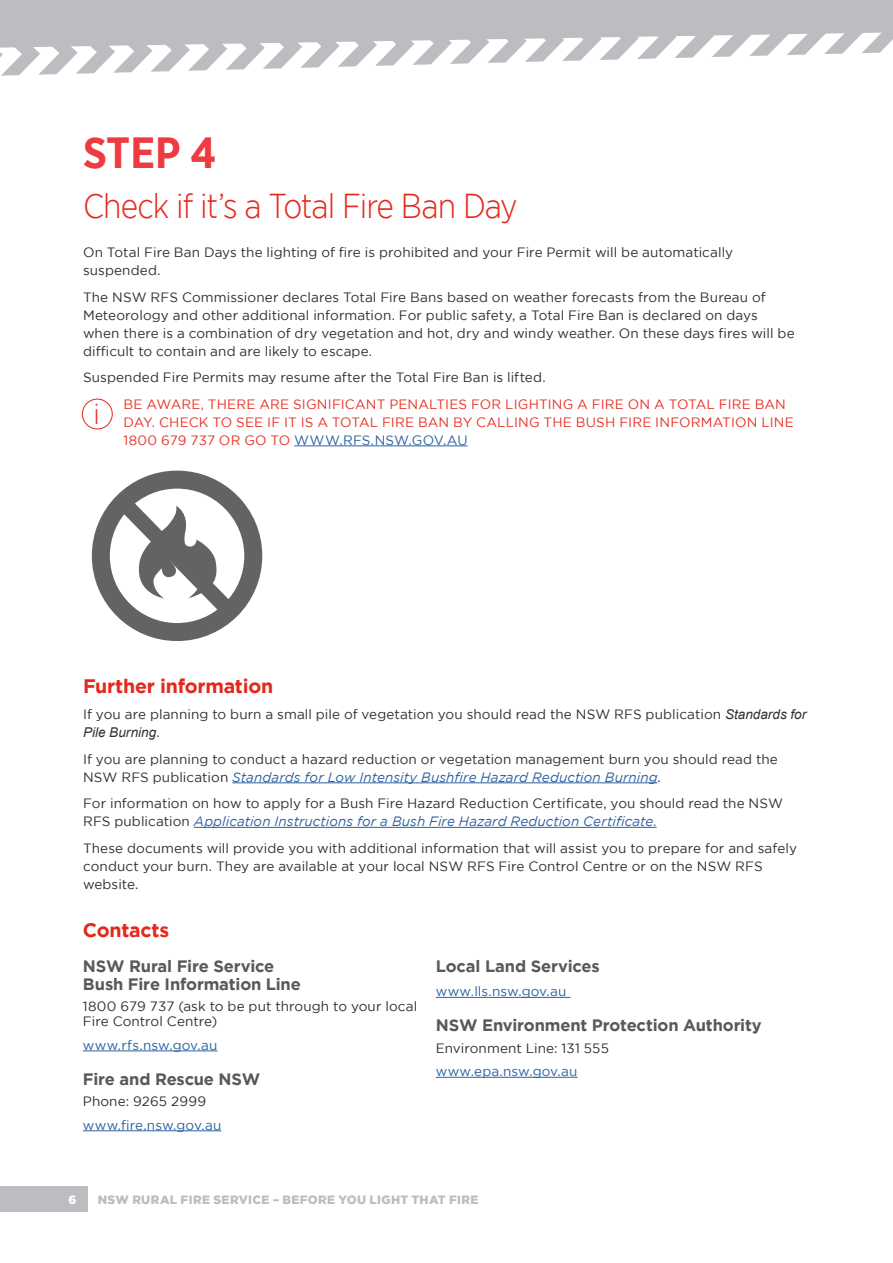
<style>
.page{position:relative;width:893px;height:1263px;background:#fff}
.page>*{position:absolute;margin:0;border:0;box-sizing:border-box;transform-origin:0 0}
.STEP{font:700 43.5px "Gotham Narrow";color:#ee3a41}
.Step_Head{font:300 34.5px "Gotham Narrow";letter-spacing:-.035em;color:#e5281b}
.Step_Head-2{font:300 28.65px "Gotham Narrow";color:#e5281b}
._01_Heading_2{font:700 19.5px "Gotham";letter-spacing:-.015em;color:#e5281b}
._01_Heading_3{font:700 16.5px/18px "Gotham";letter-spacing:-.01em;color:#575a5b}
._02_Body{font:13.5px/18px "Gotham";letter-spacing:.005em;color:#312f30}
.info{font:13.5px/18px "Gotham";letter-spacing:.01em;color:#e63327}
._02_Body-2{font:13.5px "Gotham";letter-spacing:.01em;color:#2b62a1}
.t1{font:900 12px "Gotham";letter-spacing:.03em;color:#bcbdc0}
.t2{font:900 12px "Gotham";color:#fff}
.s1{color:#2b62a1}
.s2{font-family:"Arial";font-style:italic}
.s3{font-style:italic;color:#2b62a1}
</style>
<div class="page">
<hr style="left:294px;top:445px;width:174px;height:1px;background:#2b62a1">
<hr style="left:232px;top:782px;width:425px;height:1px;background:#2b62a1">
<hr style="left:194px;top:827px;width:463px;height:1px;background:#2b62a1">
<hr style="left:83px;top:1050px;width:135px;height:1px;background:#2b62a1">
<hr style="left:83px;top:1130px;width:138px;height:1px;background:#2b62a1">
<hr style="left:436px;top:997px;width:134px;height:1px;background:#2b62a1">
<hr style="left:436px;top:1077px;width:142px;height:1px;background:#2b62a1">
<div style="left:82px;top:399px;width:31px;height:30px;border:1px solid #e5281b;border-radius:50%"></div>
<div style="left:92px;top:471px;width:170px;height:170px;border:18px solid #231f20;border-radius:50%"></div>
<svg style="left:118px;top:496px;width:117px;height:122px"></svg>
<div style="left:0;top:1186px;width:87px;height:26px;background:#bcbdc0"></div>
<svg style="left:0;top:0;width:893px;height:76px"></svg>
<p class="STEP" style="left:83px;top:125px;width:135px">STEP 4</p>
<p class="Step_Head" style="left:83px;top:185px;width:436px">Check if it’s a Total Fire Ban Day</p>
<p class="_02_Body" style="left:83px;top:243px;width:652px">On Total Fire Ban Days the lighting of fire is prohibited and your Fire Permit will be automatically suspended.</p>
<p class="_02_Body" style="left:83px;top:288px;width:713px">The NSW RFS Commissioner declares Total Fire Bans based on weather forecasts from the Bureau of Meteorology and other additional information. For public safety, a Total Fire Ban is declared on days when there is a combination of dry vegetation and hot, dry and windy weather. On these days fires will be difficult to contain and are likely to escape.</p>
<p class="_02_Body" style="left:83px;top:368px;width:464px">Suspended Fire Permits may resume after the Total Fire Ban is lifted.</p>
<p class="info" style="left:124px;top:395px;width:672px">BE AWARE, THERE ARE SIGNIFICANT PENALTIES FOR LIGHTING A FIRE ON A TOTAL FIRE BAN<br>DAY. CHECK TO SEE IF IT IS A TOTAL FIRE BAN BY CALLING THE BUSH FIRE INFORMATION LINE<br>1800 679 737 OR GO TO <span class="s1">WWW.RFS.NSW.GOV.AU</span></p>
<p class="Step_Head-2" style="left:93px;top:397px;width:8px">i</p>
<h2 class="_01_Heading_2" style="left:83px;top:673px;width:192px">Further information</h2>
<p class="_02_Body" style="left:83px;top:705px;width:725px">If you are planning to burn a small pile of vegetation you should read the NSW RFS publication <span class="s2">Standards for<br>Pile Burning</span>.</p>
<p class="_02_Body" style="left:83px;top:750px;width:696px">If you are planning to conduct a hazard reduction or vegetation management burn you should read the<br>NSW RFS publication <span class="s3">Standards for Low Intensity Bushfire Hazard Reduction Burning</span>.</p>
<p class="_02_Body" style="left:83px;top:794px;width:702px">For information on how to apply for a Bush Fire Hazard Reduction Certificate, you should read the NSW<br>RFS publication <span class="s3">Application Instructions for a Bush Fire Hazard Reduction Certificate</span><span class="s1">.</span></p>
<p class="_02_Body" style="left:83px;top:839px;width:715px">These documents will provide you with additional information that will assist you to prepare for and safely conduct your burn. They are available at your local NSW RFS Fire Control Centre or on the NSW RFS website.</p>
<h2 class="_01_Heading_2" style="left:83px;top:917px;width:88px">Contacts</h2>
<p class="_01_Heading_3" style="left:83px;top:957px;width:219px">NSW Rural Fire Service<br>Bush Fire Information Line</p>
<p class="_02_Body" style="left:83px;top:999px;width:336px;line-height:15px">1800 679 737 (ask to be put through to your local<br>Fire Control Centre)</p>
<p class="_02_Body-2" style="left:83px;top:1036px;width:136px">www.rfs.nsw.gov.au</p>
<p class="_01_Heading_3" style="left:83px;top:1070px;width:179px">Fire and Rescue NSW</p>
<p class="_02_Body" style="left:83px;top:1092px;width:125px">Phone: 9265 2999</p>
<p class="_02_Body-2" style="left:83px;top:1116px;width:140px">www.fire.nsw.gov.au</p>
<p class="_01_Heading_3" style="left:436px;top:957px;width:165px">Local Land Services</p>
<p class="_02_Body-2" style="left:436px;top:983px;width:132px">www.lls.nsw.gov.au</p>
<p class="_01_Heading_3" style="left:436px;top:1016px;width:327px">NSW Environment Protection Authority</p>
<p class="_02_Body" style="left:436px;top:1039px;width:175px">Environment Line: 131 555</p>
<p class="_02_Body-2" style="left:436px;top:1063px;width:143px">www.epa.nsw.gov.au</p>
<p class="t2" style="left:69px;top:1191px;width:9px">6</p>
<p class="t1" style="left:98px;top:1191px;width:382px">NSW RURAL FIRE SERVICE – BEFORE YOU LIGHT THAT FIRE</p>
</div>
